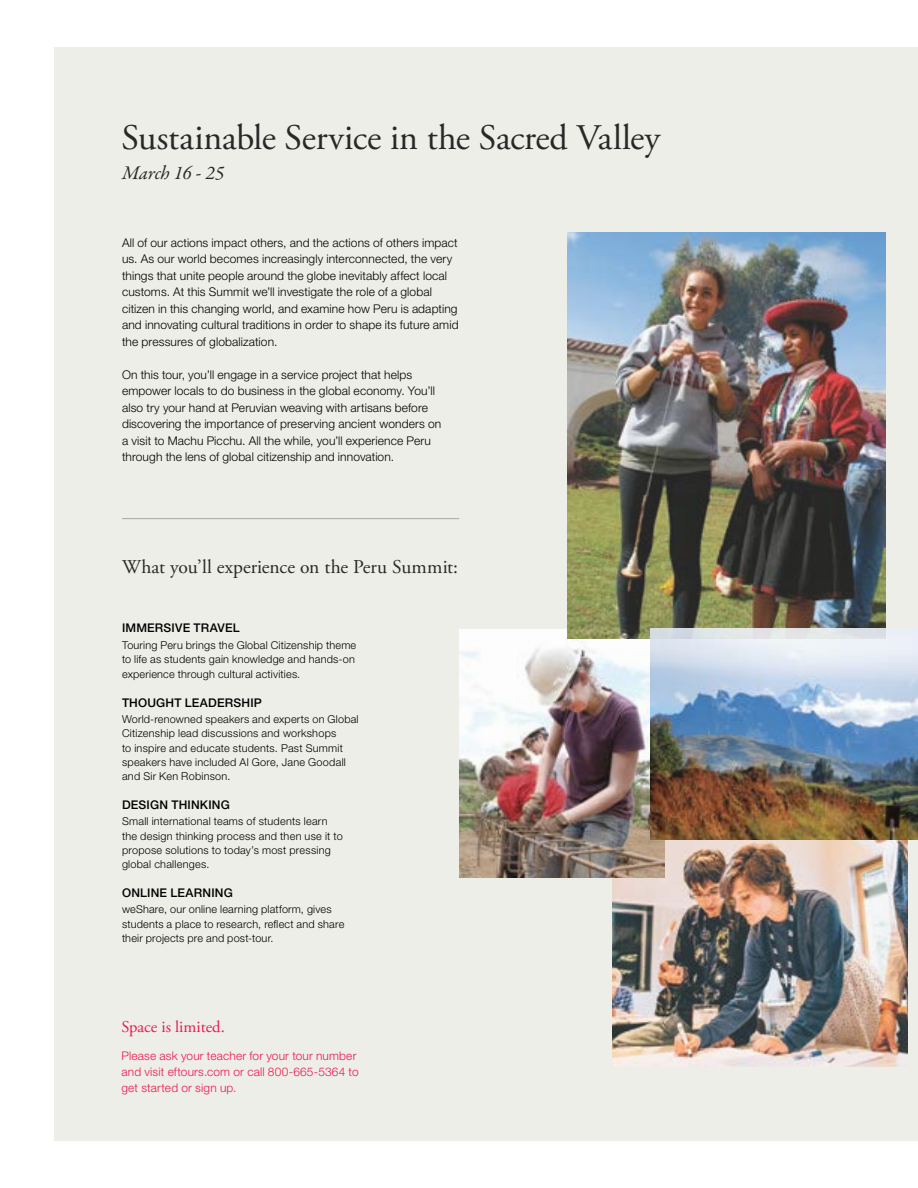
<style>
.page{position:relative;width:918px;height:1188px;background:#fff}
.page>*{position:absolute;margin:0;border:0;box-sizing:border-box;transform-origin:0 0}
.t1{font:36px "Adobe Garamond Pro";letter-spacing:-.005em;color:#292829}
.t2{font:19.5px "Adobe Garamond Pro";letter-spacing:-.005em;color:#292829}
.t3{font:italic 19.5px "Garamond Premr Pro";letter-spacing:-.01em;color:#292829}
.t4{font:16.5px "Adobe Garamond Pro";color:#ed174f}
.t5{font:300 12px/16.5px "Helvetica Neue LT Std";letter-spacing:.01em;color:#000}
.t6{font:500 12px "Helvetica Neue LT Std";letter-spacing:.015em;color:#000}
.t7{font:300 11.85px/16px "Helvetica Neue LT Std";letter-spacing:.015em;color:#ed174f}
.t8{font:300 10.8px/14.2px "Helvetica Neue LT Std";letter-spacing:.02em;color:#000}
</style>
<div class="page">
<div style="left:54px;top:47px;width:864px;height:1094px;background:#edeee7"></div>
<hr style="left:122px;top:518px;width:337px;height:1px;background:#000">
<img style="left:612px;top:840px;width:296px;height:226px">
<img style="left:460px;top:630px;width:204px;height:248px">
<img style="left:567px;top:233px;width:318px;height:406px">
<img style="left:650px;top:629px;width:268px;height:211px">
<h1 class="t1" style="left:122px;top:116px;width:540px">Sustainable Service in the Sacred Valley</h1>
<h2 class="t3" style="left:122px;top:160px;width:104px">March 16 - 25</h2>
<p class="t5" style="left:122px;top:234px;width:338px">All of our actions impact others, and the actions of others impact us. As our world becomes increasingly interconnected, the very things that unite people around the globe inevitably affect local customs. At this Summit we’ll investigate the role of a global citizen in this changing world, and examine how Peru is adapting and innovating cultural traditions in order to shape its future amid the pressures of globalization.</p>
<p class="t5" style="left:122px;top:366px;width:321px">On this tour, you’ll engage in a service project that helps empower locals to do business in the global economy. You’ll also try your hand at Peruvian weaving with artisans before discovering the importance of preserving ancient wonders on a visit to Machu Picchu. All the while, you’ll experience Peru through the lens of global citizenship and innovation.</p>
<h2 class="t2" style="left:122px;top:556px;width:338px">What you’ll experience on the Peru Summit:</h2>
<p class="t6" style="left:122px;top:621px;width:119px">IMMERSIVE TRAVEL</p>
<p class="t8" style="left:122px;top:637px;width:236px">Touring Peru brings the Global Citizenship theme to life as students gain knowledge and hands-on experience through cultural activities.</p>
<p class="t6" style="left:122px;top:695px;width:141px">THOUGHT LEADERSHIP</p>
<p class="t8" style="left:122px;top:712px;width:238px">World-renowned speakers and experts on Global Citizenship lead discussions and workshops<br>to inspire and educate students. Past Summit speakers have included Al Gore, Jane Goodall and Sir Ken Robinson.</p>
<p class="t6" style="left:122px;top:797px;width:109px">DESIGN THINKING</p>
<p class="t8" style="left:122px;top:814px;width:222px">Small international teams of students learn the design thinking process and then use it to propose solutions to today’s most pressing global challenges.</p>
<p class="t6" style="left:122px;top:885px;width:112px">ONLINE LEARNING</p>
<p class="t8" style="left:122px;top:902px;width:224px">weShare, our online learning platform, gives students a place to research, reflect and share their projects pre and post-tour.</p>
<h3 class="t4" style="left:122px;top:1016px;width:105px">Space is limited.</h3>
<p class="t7" style="left:122px;top:1048px;width:239px">Please ask your teacher for your tour number and visit eftours.com or call 800-665-5364 to get started or sign up.</p>
</div>
